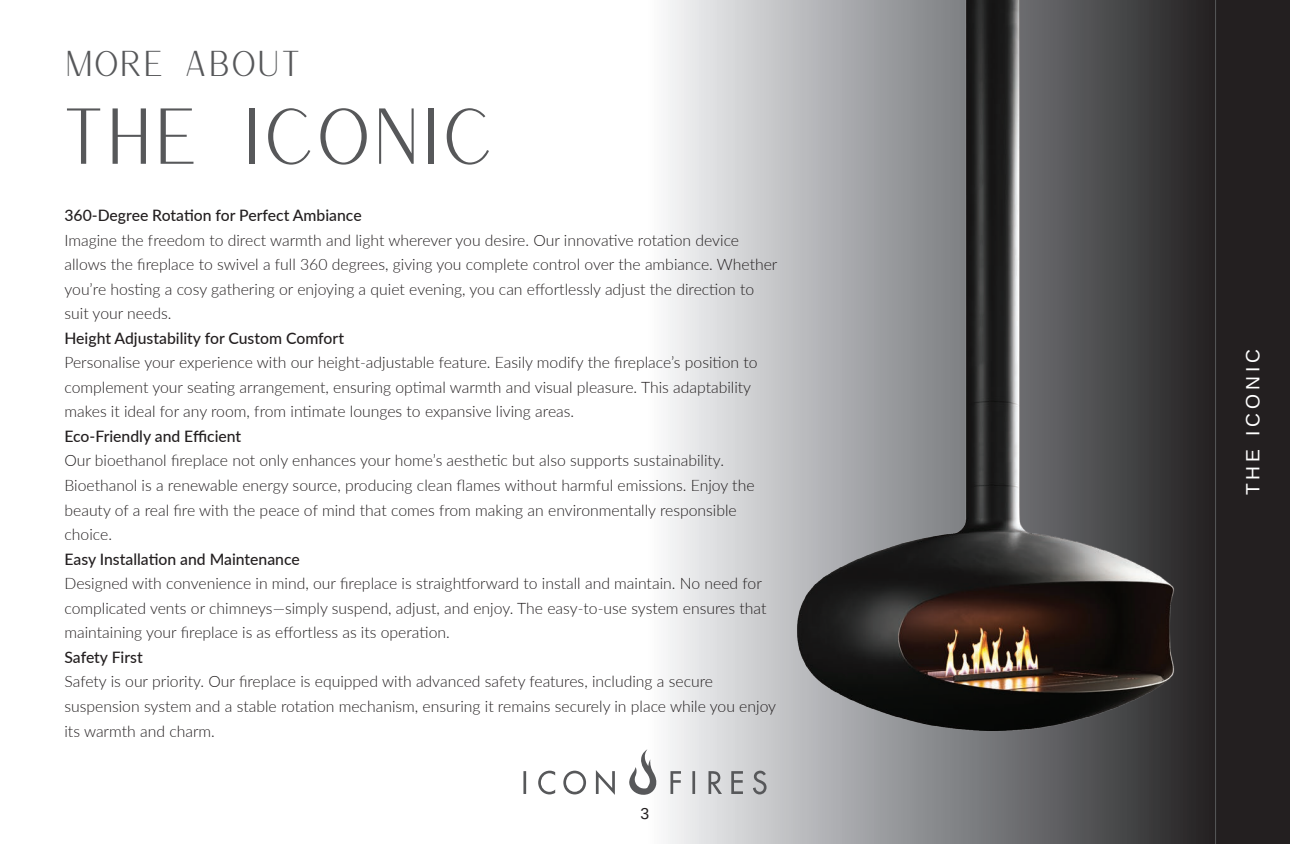
<style>
.page{position:relative;width:1290px;height:844px;background:#fff}
.page>*{position:absolute;margin:0;border:0;box-sizing:border-box;transform-origin:0 0}
.t1{font:77px "Versailles";letter-spacing:-.01em;color:#57585a}
.t2{font:35px "Versailles";letter-spacing:-.02em;color:#57585a}
.t3{font:19.25px "Arimo";letter-spacing:.2em;color:#fff}
.t4{font:300 15.75px/24.5px "Lato";color:#231f20}
.t5{font:500 15.75px "Lato";color:#231f20}
.t6{font:15.75px "Arimo";color:#231f20}
</style>
<div class="page">
<div style="left:1215px;top:0;width:75px;height:843px;background:#231f20"></div>
<div style="left:645px;top:0;width:570px;height:843px;background:linear-gradient(to right,#f8f9fc,#222224)"></div>
<hr style="left:1215px;top:0;width:1px;height:843px;background:#57585a">
<svg style="left:523px;top:749px;width:166px;height:46px"></svg>
<img style="left:689px;top:0;width:526px;height:800px">
<h2 class="t2" style="left:64px;top:48px;width:239px">MORE ABOUT</h2>
<h1 class="t1" style="left:59px;top:102px;width:437px">THE ICONIC</h1>
<p class="t5" style="left:64px;top:204px;width:299px">360-Degree Rotation for Perfect Ambiance</p>
<p class="t4" style="left:64px;top:227px;width:714px">Imagine the freedom to direct warmth and light wherever you desire. Our innovative rotation device allows the fireplace to swivel a full 360 degrees, giving you complete control over the ambiance. Whether you’re hosting a cosy gathering or enjoying a quiet evening, you can effortlessly adjust the direction to suit your needs.</p>
<p class="t5" style="left:64px;top:327px;width:281px">Height Adjustability for Custom Comfort</p>
<p class="t4" style="left:64px;top:350px;width:695px">Personalise your experience with our height-adjustable feature. Easily modify the fireplace’s position to complement your seating arrangement, ensuring optimal warmth and visual pleasure. This adaptability makes it ideal for any room, from intimate lounges to expansive living areas.</p>
<p class="t5" style="left:64px;top:425px;width:178px">Eco-Friendly and Efficient</p>
<p class="t4" style="left:64px;top:448px;width:691px">Our bioethanol fireplace not only enhances your home’s aesthetic but also supports sustainability.<br>Bioethanol is a renewable energy source, producing clean flames without harmful emissions. Enjoy the beauty of a real fire with the peace of mind that comes from making an environmentally responsible choice.</p>
<p class="t5" style="left:64px;top:547px;width:237px">Easy Installation and Maintenance</p>
<p class="t4" style="left:64px;top:570px;width:703px">Designed with convenience in mind, our fireplace is straightforward to install and maintain. No need for complicated vents or chimneys—simply suspend, adjust, and enjoy. The easy-to-use system ensures that maintaining your fireplace is as effortless as its operation.</p>
<p class="t5" style="left:64px;top:645px;width:80px">Safety First</p>
<p class="t4" style="left:64px;top:668px;width:713px;line-height:25px">Safety is our priority. Our fireplace is equipped with advanced safety features, including a secure suspension system and a stable rotation mechanism, ensuring it remains securely in place while you enjoy its warmth and charm.</p>
<p class="t6" style="left:641px;top:807px;width:10px">3</p>
<p class="t3" style="left:1241px;top:495px;width:147px;rotate:-90deg">THE ICONIC</p>
</div>
